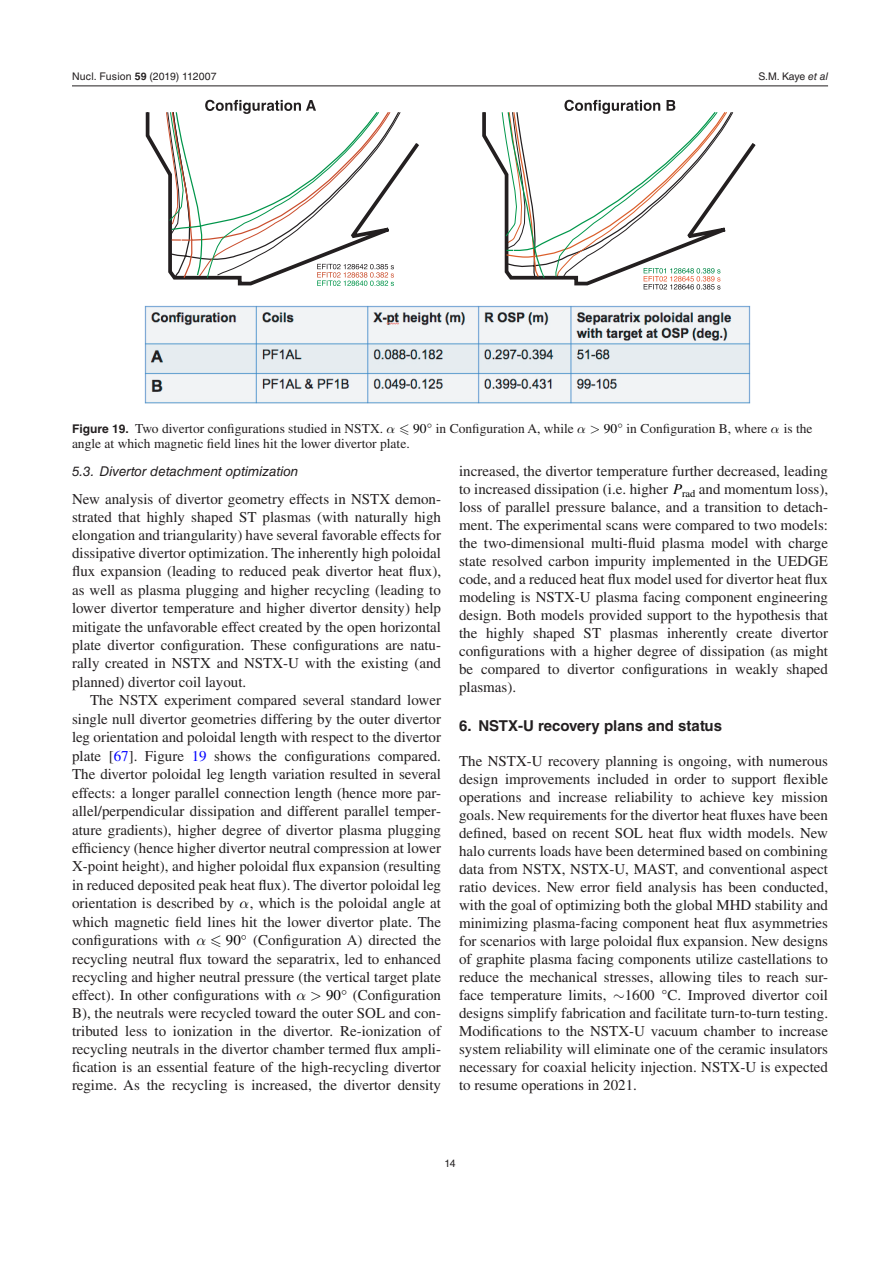
<style>
.page{position:relative;width:893px;height:1263px;background:#fff}
.page>*{position:absolute;margin:0;border:0;box-sizing:border-box;transform-origin:0 0}
.t1{font:15px/18px "Times LT Std";color:#231f20;text-align:justify}
.t2{font:700 15px "Helvetica LT Std";color:#231f20}
.t3{font:13.5px "Times LT Std";color:#231f20}
.t4{font:italic 13.5px "Helvetica LT Std";color:#231f20}
.t5{font:10.5px "Helvetica LT Std";letter-spacing:.015em;color:#231f20}
.s1{font-family:"Helvetica";font-weight:700}
.s2{font-family:"Helvetica"}
.s3{font-style:italic}
.s4{font-family:"Helvetica LT Std";font-weight:700;font-size:12px}
.s5{font-family:"CMMI10";color:#000}
.s6{font-family:"Nimbus Rom No 9 L";color:#000}
.s7{color:#00f}
.s8{font-family:"Nimbus Rom No 9 L";font-style:italic;color:#000}
.s9{font-family:"STIX General"}
</style>
<div class="page">
<hr style="left:72px;top:86px;width:756px;height:1px;background:#231f20">
<svg style="left:145px;top:112px;width:21px;height:59px"></svg>
<svg style="left:166px;top:100px;width:568px;height:190px"></svg>
<img style="left:144px;top:305px;width:607px;height:99px">
<p class="t5" style="left:72px;top:70px;width:146px">Nucl. Fusion <span class="s1">59</span> (<span class="s2">2019</span>) 112007</p>
<p class="t5" style="left:758px;top:70px;width:71px">S.M. Kaye <span class="s3">et al</span></p>
<p class="t3" style="left:72px;top:421px;width:325px"><span class="s4">Figure 19.</span> Two divertor configurations studied in NSTX. <span class="s5">α</span></p>
<p class="t3" style="left:413px;top:421px;width:401px"><span class="s6">90</span><sup>◦</sup> in Configuration A, while <span class="s5">α &gt;</span> <span class="s6">90</span><sup>◦</sup> in Configuration B, where <span class="s5">α</span> is the</p>
<p class="t3" style="left:72px;top:436px;width:339px">angle at which magnetic field lines hit the lower divertor plate.</p>
<p class="t4" style="left:72px;top:463px;width:228px">5.3. Divertor detachment optimization</p>
<p class="t1" style="left:72px;top:490px;width:371px">New analysis of divertor geometry effects in NSTX demon&shy;strated that highly shaped ST plasmas (with naturally high elongation and triangularity) have several favorable effects for dissipative divertor optimization. The inherently high poloidal flux expansion (leading to reduced peak divertor heat flux), as well as plasma plugging and higher recycling (leading to lower divertor temperature and higher divertor density) help mitigate the unfavorable effect created by the open horizontal plate divertor configuration. These configurations are natu&shy;rally created in NSTX and NSTX-U with the existing (and planned) divertor coil layout.</p>
<p class="t1" style="left:72px;top:691px;width:371px;line-height:18.5px;text-indent:18px">The NSTX experiment compared several standard lower single null divertor geometries differing by the outer divertor leg orientation and poloidal length with respect to the divertor plate [<span class="s7">67</span>]. Figure <span class="s7">19</span> shows the configurations compared.<br>The divertor poloidal leg length variation resulted in several effects: a longer parallel connection length (hence more par&shy;allel/perpendicular dissipation and different parallel temper&shy;ature gradients), higher degree of divertor plasma plugging efficiency (hence higher divertor neutral compression at lower X-point height), and higher poloidal flux expansion (resulting in reduced deposited peak heat flux). The divertor poloidal leg orientation is described by <span class="s5">α</span>, which is the poloidal angle at which magnetic field lines hit the lower divertor plate. The configurations with <span class="s5">α</span></p>
<p class="t1" style="left:72px;top:931px;width:371px;text-indent:154px"><span class="s6">90</span><sup>◦</sup> (Configuration A) directed the recycling neutral flux toward the separatrix, led to enhanced recycling and higher neutral pressure (the vertical target plate effect). In other configurations with <span class="s5">α &gt;</span> <span class="s6">90</span><sup>◦</sup> (Configuration B), the neutrals were recycled toward the outer SOL and con&shy;tributed less to ionization in the divertor. Re-ionization of recycling neutrals in the divertor chamber termed flux ampli&shy;fication is an essential feature of the high-recycling divertor regime. As the recycling is increased, the divertor density</p>
<p class="t1" style="left:459px;top:462px;width:371px">increased, the divertor temperature further decreased, leading to increased dissipation (i.e. higher <span class="s8">P</span><sub>rad</sub> and momentum loss), loss of parallel pressure balance, and a transition to detach&shy;ment. The experimental scans were compared to two models: the two-dimensional multi-fluid plasma model with charge state resolved carbon impurity implemented in the UEDGE code, and a reduced heat flux model used for divertor heat flux modeling is NSTX-U plasma facing component engineering design. Both models provided support to the hypothesis that the highly shaped ST plasmas inherently create divertor configurations with a higher degree of dissipation (as might be compared to divertor configurations in weakly shaped plasmas).</p>
<p class="t2" style="left:459px;top:717px;width:265px">6. NSTX-U recovery plans and status</p>
<p class="t1" style="left:459px;top:752px;width:371px">The NSTX-U recovery planning is ongoing, with numerous design improvements included in order to support flexible operations and increase reliability to achieve key mission goals. New requirements for the divertor heat fluxes have been defined, based on recent SOL heat flux width models. New halo currents loads have been determined based on combining data from NSTX, NSTX-U, MAST, and conventional aspect ratio devices. New error field analysis has been conducted, with the goal of optimizing both the global MHD stability and minimizing plasma-facing component heat flux asymmetries for scenarios with large poloidal flux expansion. New designs of graphite plasma facing components utilize castellations to reduce the mechanical stresses, allowing tiles to reach sur&shy;face temperature limits, ∼1600 <span class="s9">°</span>C. Improved divertor coil designs simplify fabrication and facilitate turn-to-turn testing.<br>Modifications to the NSTX-U vacuum chamber to increase system reliability will eliminate one of the ceramic insulators necessary for coaxial helicity injection. NSTX-U is expected to resume operations in 2021.</p>
<p class="t5" style="left:444px;top:1157px;width:13px">14</p>
</div>
